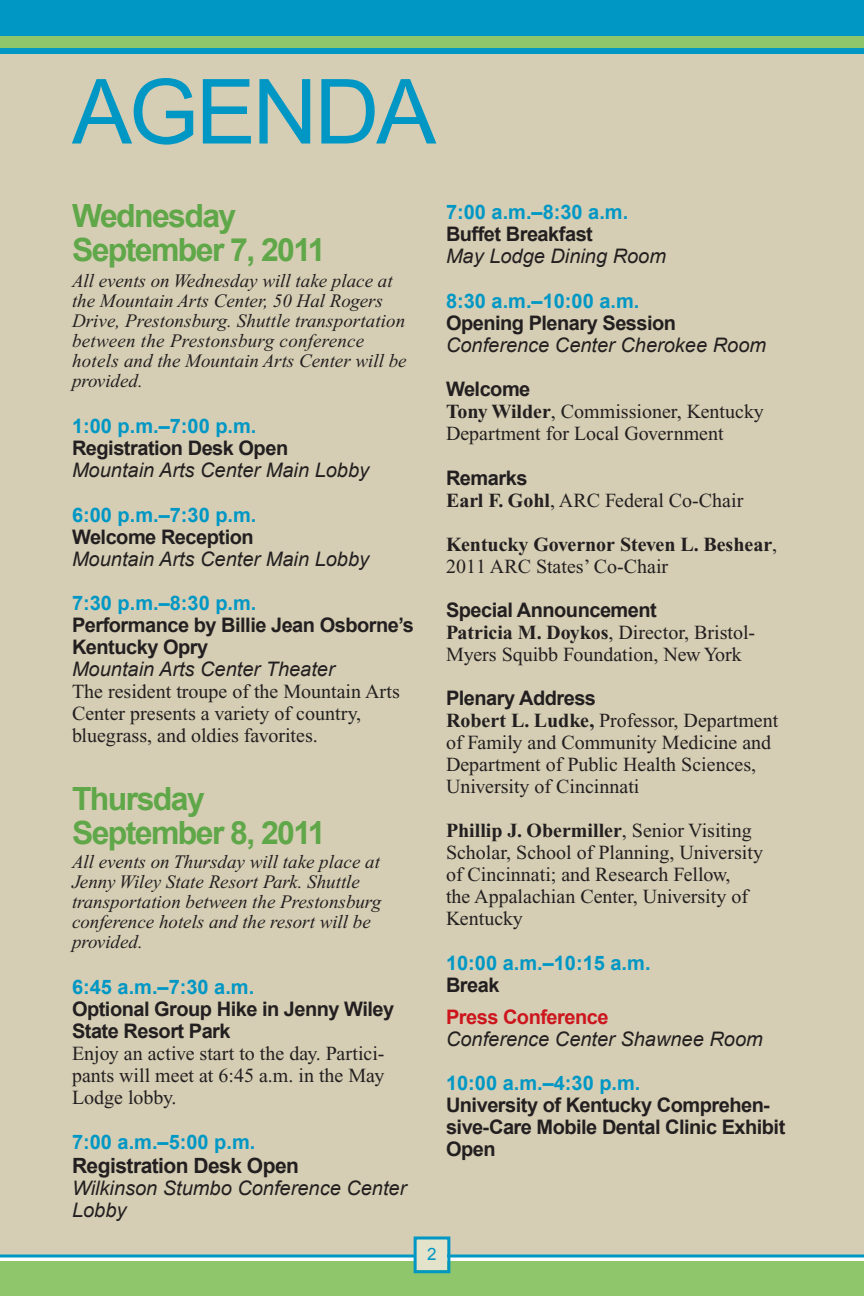
<style>
.page{position:relative;width:864px;height:1296px;background:#fff}
.page>*{position:absolute;margin:0;border:0;box-sizing:border-box;transform-origin:0 0}
.t1{font:90px "Arial";letter-spacing:-.035em;color:#0097c5}
.t2{font:700 32px/34px "Arial";letter-spacing:-.05em;color:#5fa749}
.t3{font:700 21px "Arial";letter-spacing:-.025em;color:#231f20}
.t4{font:20px/22px "Times New Roman";color:#231f20}
.t5{font:700 20px/22px "Arial";letter-spacing:-.025em;color:#231f20}
.t6{font:italic 20px/22px "Arial";color:#231f20}
.t7{font:700 20px "Arial";color:#0097c5}
.t8{font:700 20px/22px "Times New Roman";color:#231f20}
.t9{font:700 20px "Arial";letter-spacing:-.025em;color:#cd151d}
.t10{font:italic 19px/20px "Times New Roman";color:#231f20}
.t11{font:17px "Arial";color:#0097c5}
.s1{font-weight:700}
.s2{font-weight:400}
</style>
<div class="page">
<div style="left:0;top:0;width:864px;height:1256px;background:#d5ceb4"></div>
<svg style="left:0;top:1254px;width:864px;height:4px;background:#3aaac9"></svg>
<div style="left:0;top:1262px;width:864px;height:34px;background:#90c66b"></div>
<div style="left:417px;top:1240px;width:30px;height:30px;background:#e3e2cb"></div>
<div style="left:414px;top:1236px;width:36px;height:37px;border:3px solid #0097c5"></div>
<div style="left:0;top:0;width:864px;height:54px;background:#0097c5"></div>
<div style="left:0;top:36px;width:864px;height:12px;background:#90c66b"></div>
<h1 class="t1" style="left:72px;top:62px;width:366px">AGENDA</h1>
<h2 class="t2" style="left:72px;top:199px;width:255px">Wednesday<br>September 7, 2011</h2>
<p class="t10" style="left:72px;top:273px;width:336px">All events on Wednesday will take place at the Mountain Arts Center, 50 Hal Rogers Drive, Prestonsburg. Shuttle transportation between the Prestonsburg conference hotels and the Mountain Arts Center will be provided.</p>
<p class="t7" style="left:72px;top:415px;width:186px">1:00 p.m.–7:00 p.m.</p>
<p class="t5" style="left:72px;top:437px;width:218px">Registration Desk Open</p>
<p class="t6" style="left:72px;top:459px;width:299px">Mountain Arts Center Main Lobby</p>
<p class="t7" style="left:72px;top:504px;width:186px">6:00 p.m.–7:30 p.m.</p>
<p class="t5" style="left:72px;top:526px;width:183px">Welcome Reception</p>
<p class="t6" style="left:72px;top:548px;width:299px">Mountain Arts Center Main Lobby</p>
<p class="t7" style="left:72px;top:592px;width:186px">7:30 p.m.–8:30 p.m.</p>
<p class="t5" style="left:72px;top:614px;width:343px">Performance by Billie Jean Osborne’s<br>Kentucky Opry</p>
<p class="t6" style="left:72px;top:658px;width:264px">Mountain Arts Center Theater</p>
<p class="t4" style="left:72px;top:682px;width:329px">The resident troupe of the Mountain Arts<br>Center presents a variety of country, bluegrass, and oldies favorites.</p>
<h2 class="t2" style="left:72px;top:782px;width:255px">Thursday<br>September 8, 2011</h2>
<p class="t10" style="left:72px;top:854px;width:311px">All events on Thursday will take place at Jenny Wiley State Resort Park. Shuttle transportation between the Prestonsburg conference hotels and the resort will be provided.</p>
<p class="t7" style="left:72px;top:976px;width:184px">6:45 a.m.–7:30 a.m.</p>
<p class="t5" style="left:72px;top:998px;width:324px">Optional Group Hike in Jenny Wiley<br>State Resort Park</p>
<p class="t4" style="left:72px;top:1044px;width:314px;text-align:justify">Enjoy an active start to the day. Partici&shy;pants will meet at 6:45 a.m. in the May Lodge lobby.</p>
<p class="t7" style="left:72px;top:1131px;width:185px">7:00 a.m.–5:00 p.m.</p>
<p class="t3" style="left:72px;top:1154px;width:229px">Registration Desk Open</p>
<p class="t6" style="left:72px;top:1177px;width:336px">Wilkinson Stumbo Conference Center<br>Lobby</p>
<p class="t7" style="left:446px;top:200px;width:184px">7:00 a.m.–8:30 a.m.</p>
<p class="t5" style="left:446px;top:223px;width:148px">Buffet Breakfast</p>
<p class="t6" style="left:446px;top:245px;width:222px">May Lodge Dining Room</p>
<p class="t7" style="left:446px;top:289px;width:195px">8:30 a.m.–10:00 a.m.</p>
<p class="t5" style="left:446px;top:312px;width:232px">Opening Plenary Session</p>
<p class="t6" style="left:446px;top:334px;width:322px">Conference Center Cherokee Room</p>
<p class="t5" style="left:446px;top:378px;width:86px">Welcome</p>
<p class="t4" style="left:446px;top:402px;width:319px"><span class="s1">Tony Wilder</span>, Commissioner, Kentucky<br>Department for Local Government</p>
<p class="t5" style="left:446px;top:467px;width:83px">Remarks</p>
<p class="t4" style="left:446px;top:491px;width:299px"><span class="s1">Earl F. Gohl</span>, ARC Federal Co-Chair</p>
<p class="t8" style="left:446px;top:535px;width:333px">Kentucky Governor Steven L. Beshear<span class="s2">,<br>2011 ARC States’ Co-Chair</span></p>
<p class="t5" style="left:446px;top:599px;width:212px">Special Announcement</p>
<p class="t4" style="left:446px;top:623px;width:311px"><span class="s1">Patricia M. Doykos</span>, Director, Bristol-<br>Myers Squibb Foundation, New York</p>
<p class="t5" style="left:446px;top:687px;width:152px">Plenary Address</p>
<p class="t4" style="left:446px;top:711px;width:334px"><span class="s1">Robert L. Ludke,</span> Professor, Department of Family and Community Medicine and Department of Public Health Sciences, University of Cincinnati</p>
<p class="t4" style="left:446px;top:821px;width:319px"><span class="s1">Phillip J. Obermiller</span>, Senior Visiting Scholar, School of Planning, University of Cincinnati; and Research Fellow,<br>the Appalachian Center, University of Kentucky</p>
<p class="t7" style="left:446px;top:951px;width:206px">10:00 a.m.–10:15 a.m.</p>
<p class="t5" style="left:446px;top:974px;width:55px">Break</p>
<p class="t9" style="left:446px;top:1005px;width:164px">Press Conference</p>
<p class="t6" style="left:446px;top:1028px;width:318px">Conference Center Shawnee Room</p>
<p class="t7" style="left:446px;top:1071px;width:196px">10:00 a.m.–4:30 p.m.</p>
<p class="t5" style="left:446px;top:1094px;width:341px">University of Kentucky Comprehen&shy;sive-Care Mobile Dental Clinic Exhibit<br>Open</p>
<p class="t11" style="left:427px;top:1244px;width:11px">2</p>
</div>
